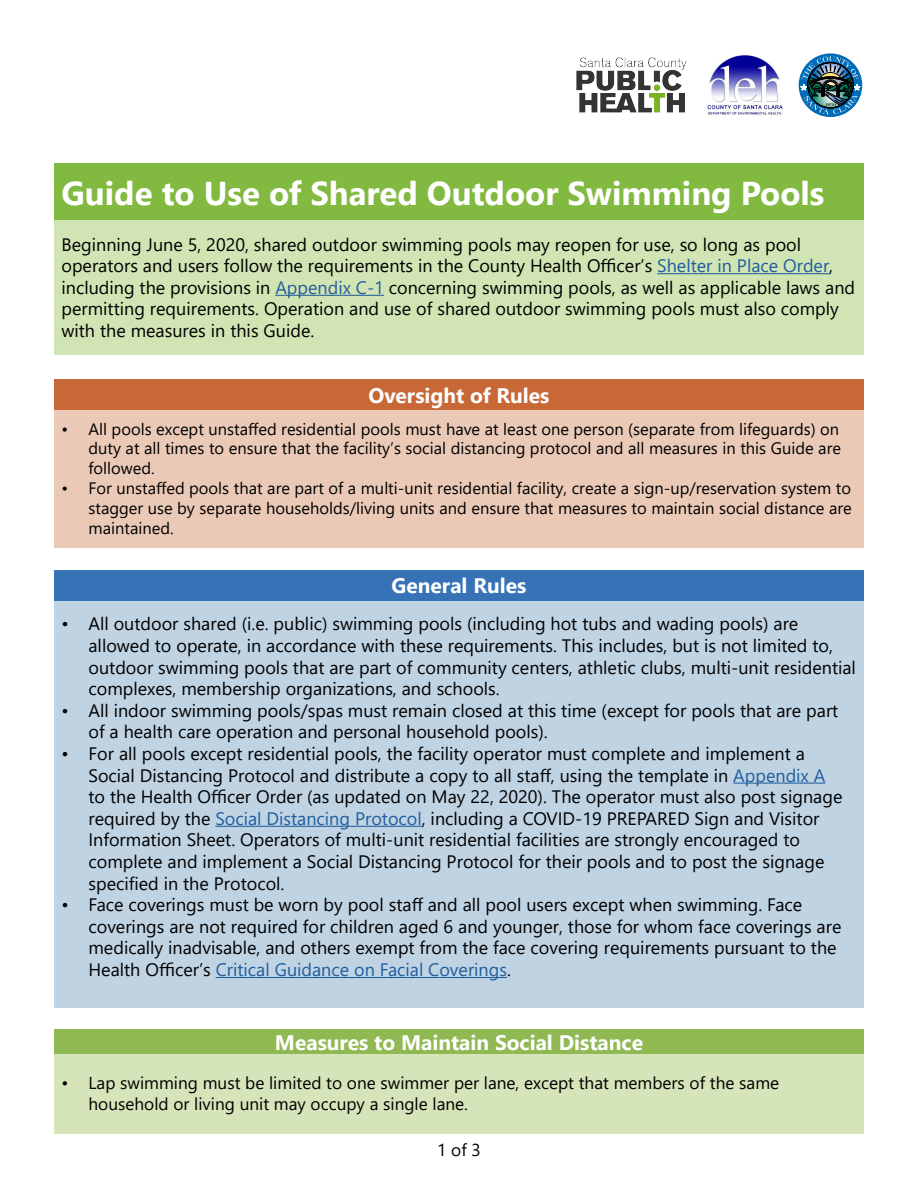
<style>
.page{position:relative;width:918px;height:1188px;background:#fff}
.page>*{position:absolute;margin:0;border:0;box-sizing:border-box;transform-origin:0 0}
.t1{font:700 33px "Segoe UI";color:#fff}
.t2{font:700 21px "Segoe UI";color:#fff}
.t3{font:18px/21.6px "Segoe UI";color:#000}
.t4{font:17.25px/20.7px "Segoe UI";color:#000}
.t5{font:16.5px/19.8px "Segoe UI";color:#000;text-align:justify}
.s1{color:#215e9e}
</style>
<div class="page">
<img style="left:576px;top:57px;width:111px;height:56px">
<svg style="left:799px;top:53px;width:63px;height:64px"></svg>
<svg style="left:801px;top:56px;width:59px;height:58px;background:#47768f"></svg>
<img style="left:707px;top:55px;width:76px;height:60px">
<div style="left:54px;top:1052px;width:810px;height:82px;background:#d6e4b9"></div>
<div style="left:54px;top:1030px;width:810px;height:24px;background:#90b953"></div>
<div style="left:54px;top:585px;width:810px;height:423px;background:#bfd3e3"></div>
<hr style="left:733px;top:783px;width:92px;height:1px;background:#215e9e">
<hr style="left:215px;top:826px;width:207px;height:1px;background:#215e9e">
<hr style="left:216px;top:977px;width:291px;height:1px;background:#215e9e">
<div style="left:54px;top:571px;width:810px;height:30px;background:#3672b5"></div>
<div style="left:54px;top:408px;width:810px;height:140px;background:#eac9b6"></div>
<div style="left:54px;top:380px;width:810px;height:30px;background:#c86837"></div>
<div style="left:54px;top:164px;width:810px;height:58px;background:#82ba41"></div>
<div style="left:54px;top:220px;width:810px;height:135px;background:#d1e4b3"></div>
<hr style="left:657px;top:273px;width:172px;height:1px;background:#215e9e">
<hr style="left:275px;top:295px;width:109px;height:1px;background:#215e9e">
<h1 class="t1" style="left:62px;top:162px;width:764px">Guide to Use of Shared Outdoor Swimming Pools</h1>
<p class="t3" style="left:62px;top:232px;width:795px">Beginning June 5, 2020, shared outdoor swimming pools may reopen for use, so long as pool operators and users follow the requirements in the County Health Officer’s <span class="s1">Shelter in Place Order</span>, including the provisions in <span class="s1">Appendix C-1</span> concerning swimming pools, as well as applicable laws and permitting requirements. Operation and use of shared outdoor swimming pools must also comply with the measures in this Guide.</p>
<p class="t2" style="left:368px;top:375px;width:183px">Oversight of Rules</p>
<p class="t5" style="left:88px;top:417px;width:754px;text-indent:-27px">• All pools except unstaffed residential pools must have at least one person (separate from lifeguards) on duty at all times to ensure that the facility’s social distancing protocol and all measures in this Guide are followed.</p>
<p class="t5" style="left:88px;top:477px;width:765px;text-indent:-27px">• For unstaffed pools that are part of a multi-unit residential facility, create a sign-up/reservation system to stagger use by separate households/living units and ensure that measures to maintain social distance are maintained.</p>
<p class="t2" style="left:392px;top:566px;width:136px">General Rules</p>
<p class="t3" style="left:88px;top:612px;width:769px;text-indent:-27px">• All outdoor shared (i.e. public) swimming pools (including hot tubs and wading pools) are allowed to operate, in accordance with these requirements. This includes, but is not limited to, outdoor swimming pools that are part of community centers, athletic clubs, multi-unit residential complexes, membership organizations, and schools.</p>
<p class="t3" style="left:88px;top:698px;width:751px;text-indent:-27px">• All indoor swimming pools/spas must remain closed at this time (except for pools that are part of a health care operation and personal household pools).</p>
<p class="t3" style="left:88px;top:741px;width:755px;text-indent:-27px">• For all pools except residential pools, the facility operator must complete and implement a Social Distancing Protocol and distribute a copy to all staff, using the template in <span class="s1">Appendix A </span>to the Health Officer Order (as updated on May 22, 2020). The operator must also post signage required by the <span class="s1">Social Distancing Protocol</span>, including a COVID-19 PREPARED Sign and Visitor Information Sheet. Operators of multi-unit residential facilities are strongly encouraged to complete and implement a Social Distancing Protocol for their pools and to post the signage specified in the Protocol.</p>
<p class="t3" style="left:88px;top:892px;width:754px;text-indent:-27px">• Face coverings must be worn by pool staff and all pool users except when swimming. Face coverings are not required for children aged 6 and younger, those for whom face coverings are medically inadvisable, and others exempt from the face covering requirements pursuant to the Health Officer’s <span class="s1">Critical Guidance on Facial Coverings</span>.</p>
<p class="t2" style="left:275px;top:1022px;width:370px">Measures to Maintain Social Distance</p>
<p class="t4" style="left:88px;top:1071px;width:692px;text-indent:-27px">• Lap swimming must be limited to one swimmer per lane, except that members of the same household or living unit may occupy a single lane.</p>
<p class="t4" style="left:437px;top:1138px;width:45px">1 of 3</p>
</div>
